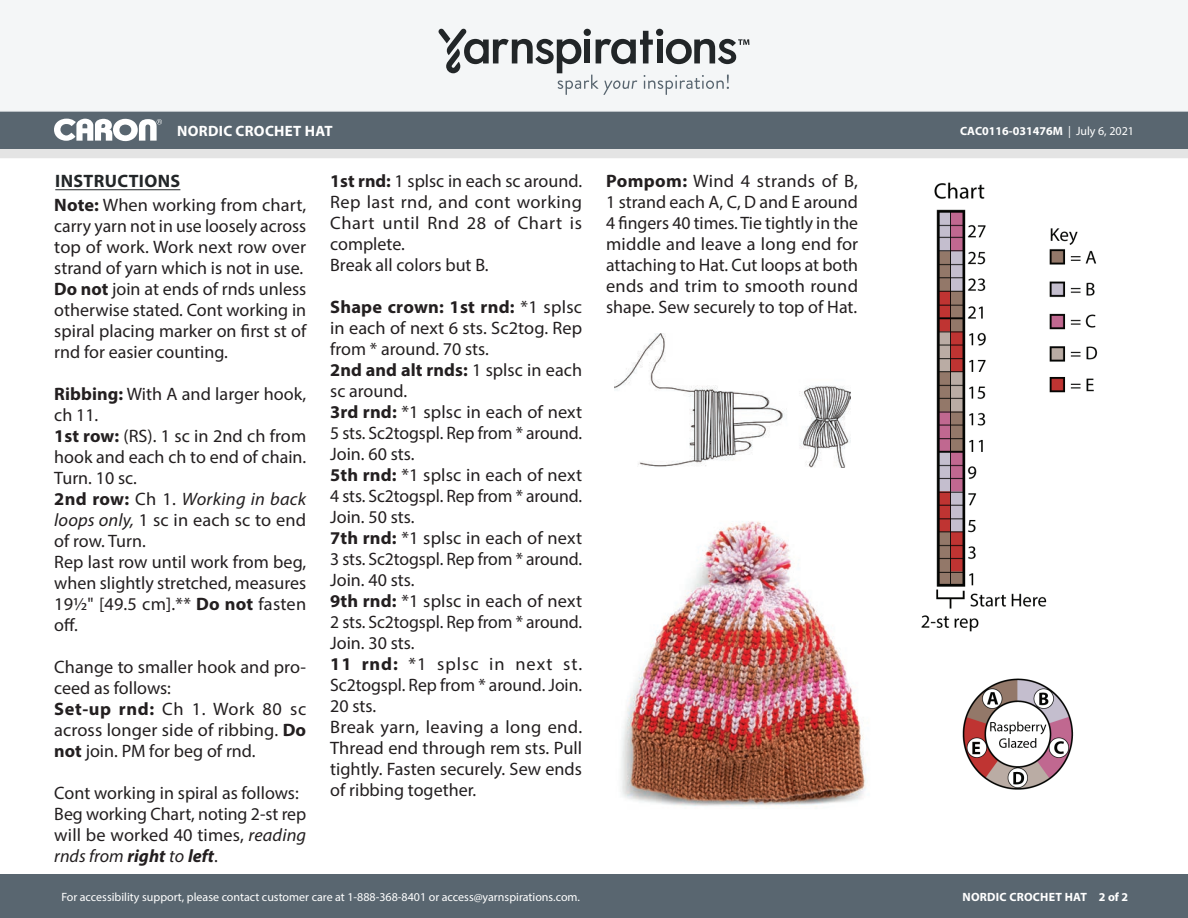
<style>
.page{position:relative;width:1188px;height:918px;background:#fff}
.page>*{position:absolute;margin:0;border:0;box-sizing:border-box;transform-origin:0 0}
.Body_-__Auto_Style_w{font:18px/21px "Myriad Pro";color:#231f20;text-align:justify}
.Body_-_HEADERS_-_Und{font:700 18px "Myriad Pro";letter-spacing:.02em;color:#222628}
.t1{font:700 15px "Myriad Pro";letter-spacing:.02em;color:#fff}
.t2{font:12px "Myriad Pro";color:#fff}
.t3{font:700 12px "Myriad Pro";color:#fff}
.t4{font:700 12px "Myriad Pro";letter-spacing:.02em;color:#fff}
.s1{font-weight:700}
.s2{font-style:italic}
.s3{font-weight:700;font-style:italic}
.s4{font-weight:400}
</style>
<div class="page">
<div style="left:0;top:875px;width:1188px;height:43px;background:#596670"></div>
<div style="left:0;top:149px;width:1188px;height:9px;background:#e4e4e4"></div>
<div style="left:0;top:111px;width:1188px;height:38px;background:#596670"></div>
<div style="left:0;top:0;width:1188px;height:112px;background:#f4f6f7"></div>
<svg style="left:438px;top:29px;width:311px;height:66px"></svg>
<svg style="left:54px;top:119px;width:108px;height:22px"></svg>
<hr style="left:55px;top:189px;width:125px;height:1px;background:#222628">
<img style="left:614px;top:334px;width:236px;height:133px">
<img style="left:921px;top:182px;width:126px;height:450px">
<img style="left:1038px;top:220px;width:60px;height:194px">
<img style="left:962px;top:678px;width:112px;height:112px">
<img style="left:621px;top:521px;width:245px;height:286px">
<p class="t1" style="left:177px;top:121px;width:157px">NORDIC CROCHET HAT</p>
<p class="Body_-_HEADERS_-_Und" style="left:55px;top:169px;width:126px">INSTRUCTIONS</p>
<p class="Body_-__Auto_Style_w" style="left:54px;top:194px;width:253px"><span class="s1">Note:</span> When working from chart, carry yarn not in use loosely across top of work. Work next row over strand of yarn which is not in use.</p>
<p class="Body_-__Auto_Style_w" style="left:54px;top:278px;width:254px"><span class="s1">Do not</span> join at ends of rnds unless otherwise stated. Cont working in spiral placing marker on first st of rnd for easier counting.</p>
<p class="Body_-__Auto_Style_w" style="left:54px;top:383px;width:254px"><span class="s1">Ribbing:</span> With A and larger hook, ch 11.</p>
<p class="Body_-__Auto_Style_w" style="left:54px;top:425px;width:253px"><span class="s1">1st row:</span> (RS). 1 sc in 2nd ch from hook and each ch to end of chain.<br>Turn. 10 sc.</p>
<p class="Body_-__Auto_Style_w" style="left:54px;top:488px;width:253px"><span class="s1">2nd row:</span> Ch 1. <span class="s2">Working in back loops only,</span> 1 sc in each sc to end of row. Turn.</p>
<p class="Body_-__Auto_Style_w" style="left:54px;top:551px;width:254px">Rep last row until work from beg, when slightly stretched, measures 19½" [49.5 cm].** <span class="s1">Do not</span> fasten off.</p>
<p class="Body_-__Auto_Style_w" style="left:54px;top:656px;width:253px">Change to smaller hook and pro&shy;ceed as follows:</p>
<p class="Body_-__Auto_Style_w" style="left:54px;top:698px;width:253px"><span class="s1">Set-up rnd:</span> Ch 1. Work 80 sc across longer side of ribbing. <span class="s1">Do not</span> join. PM for beg of rnd.</p>
<p class="Body_-__Auto_Style_w" style="left:54px;top:782px;width:246px">Cont working in spiral as follows:</p>
<p class="Body_-__Auto_Style_w" style="left:54px;top:803px;width:253px">Beg working Chart, noting 2-st rep will be worked 40 times, <span class="s2">reading rnds from</span> <span class="s3">right</span> <span class="s2">to</span> <span class="s3">left</span>.</p>
<p class="Body_-__Auto_Style_w" style="left:330px;top:170px;width:253px"><span class="s1">1st rnd:</span> 1 splsc in each sc around.</p>
<p class="Body_-__Auto_Style_w" style="left:330px;top:191px;width:253px">Rep last rnd, and cont working Chart until Rnd 28 of Chart is complete.</p>
<p class="Body_-__Auto_Style_w" style="left:330px;top:254px;width:160px">Break all colors but B.</p>
<p class="Body_-__Auto_Style_w" style="left:330px;top:296px;width:254px"><span class="s1">Shape crown: 1st rnd:</span> *1 splsc in each of next 6 sts. Sc2tog. Rep from * around. 70 sts.</p>
<p class="Body_-__Auto_Style_w" style="left:330px;top:359px;width:253px"><span class="s1">2nd and alt rnds:</span> 1 splsc in each sc around.</p>
<p class="Body_-__Auto_Style_w" style="left:330px;top:401px;width:254px"><span class="s1">3rd rnd:</span> *1 splsc in each of next 5 sts. Sc2togspl. Rep from * around.<br>Join. 60 sts.</p>
<p class="Body_-__Auto_Style_w" style="left:330px;top:464px;width:254px"><span class="s1">5th rnd:</span> *1 splsc in each of next 4 sts. Sc2togspl. Rep from * around.<br>Join. 50 sts.</p>
<p class="Body_-__Auto_Style_w" style="left:330px;top:527px;width:254px"><span class="s1">7th rnd:</span> *1 splsc in each of next 3 sts. Sc2togspl. Rep from * around.<br>Join. 40 sts.</p>
<p class="Body_-__Auto_Style_w" style="left:330px;top:590px;width:254px"><span class="s1">9th rnd:</span> *1 splsc in each of next 2 sts. Sc2togspl. Rep from * around.<br>Join. 30 sts.</p>
<p class="Body_-__Auto_Style_w" style="left:330px;top:653px;width:253px"><span class="s1">11 rnd:</span> *1 splsc in next st.<br>Sc2togspl. Rep from * around. Join.<br>20 sts.</p>
<p class="Body_-__Auto_Style_w" style="left:330px;top:716px;width:254px">Break yarn, leaving a long end.<br>Thread end through rem sts. Pull tightly. Fasten securely. Sew ends of ribbing together.</p>
<p class="Body_-__Auto_Style_w" style="left:606px;top:170px;width:254px"><span class="s1">Pompom:</span> Wind 4 strands of B, 1 strand each A, C, D and E around 4 fingers 40 times. Tie tightly in the middle and leave a long end for attaching to Hat. Cut loops at both ends and trim to smooth round shape. Sew securely to top of Hat.</p>
<p class="t3" style="left:960px;top:123px;width:175px">CAC0116-031476M <span class="s4">| July 6, 2021</span></p>
<p class="t2" style="left:61px;top:889px;width:520px">For accessibility support, please contact customer care at 1-888-368-8401 or access@yarnspirations.com.</p>
<p class="t4" style="left:963px;top:889px;width:167px">NORDIC CROCHET HAT 2 of 2</p>
</div>
